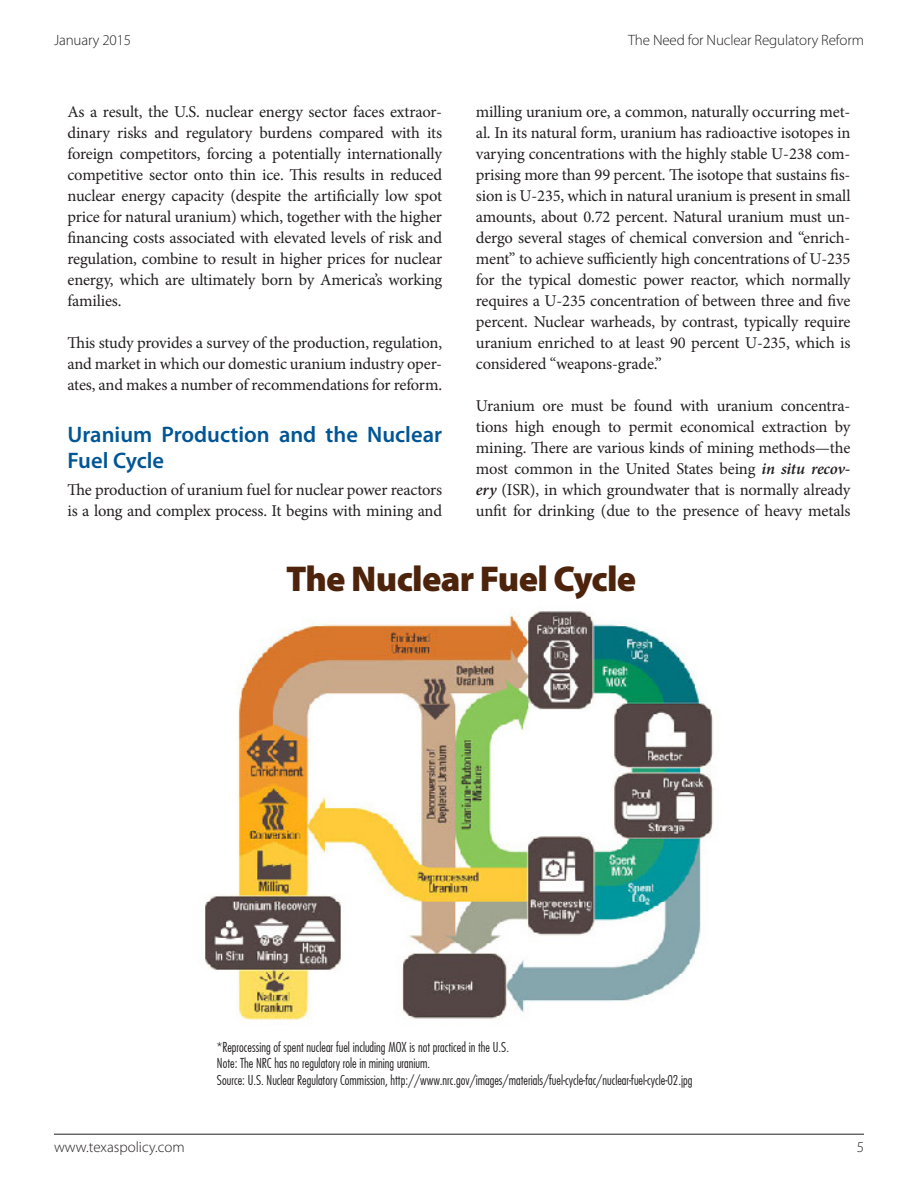
<style>
.page{position:relative;width:918px;height:1188px;background:#fff}
.page>*{position:absolute;margin:0;border:0;box-sizing:border-box;transform-origin:0 0}
.bullets{font:900 36px "Myriad Pro";letter-spacing:-.02em;color:#4d230b}
.body_copy{font:600 22.5px/25.5px "Myriad Pro";color:#005595}
.first_paragraph{font:16.5px/21px "Minion Pro";letter-spacing:-.01em;color:#231f20;text-align:justify}
.t1{font:300 15px "Myriad Pro";letter-spacing:-.01em;color:#231f20}
.bullets-2{font:300 13.2px "Futura";color:#231f20}
.s1{font-weight:600;font-style:italic}
</style>
<div class="page">
<hr style="left:54px;top:1134px;width:810px;height:1px;background:#231f20">
<img style="left:205px;top:609px;width:509px;height:412px">
<p class="t1" style="left:54px;top:31px;width:79px">January 2015</p>
<p class="t1" style="left:628px;top:31px;width:237px">The Need for Nuclear Regulatory Reform</p>
<p class="first_paragraph" style="left:68px;top:101px;width:376px">As a result, the U.S. nuclear energy sector faces extraor&shy;dinary risks and regulatory burdens compared with its foreign competitors, forcing a potentially internationally competitive sector onto thin ice. This results in reduced nuclear energy capacity (despite the artificially low spot price for natural uranium) which, together with the higher financing costs associated with elevated levels of risk and regulation, combine to result in higher prices for nuclear energy, which are ultimately born by America’s working families.</p>
<p class="first_paragraph" style="left:68px;top:332px;width:376px">This study provides a survey of the production, regulation, and market in which our domestic uranium industry oper&shy;ates, and makes a number of recommendations for reform.</p>
<p class="body_copy" style="left:68px;top:422px;width:376px">Uranium Production and the Nuclear<br>Fuel Cycle</p>
<p class="first_paragraph" style="left:68px;top:479px;width:376px">The production of uranium fuel for nuclear power reactors is a long and complex process. It begins with mining and</p>
<p class="first_paragraph" style="left:476px;top:101px;width:376px">milling uranium ore, a common, naturally occurring met&shy;al. In its natural form, uranium has radioactive isotopes in varying concentrations with the highly stable U-238 com&shy;prising more than 99 percent. The isotope that sustains fis&shy;sion is U-235, which in natural uranium is present in small amounts, about 0.72 percent. Natural uranium must un&shy;dergo several stages of chemical conversion and “enrich&shy;ment” to achieve sufficiently high concentrations of U-235 for the typical domestic power reactor, which normally requires a U-235 concentration of between three and five percent. Nuclear warheads, by contrast, typically require uranium enriched to at least 90 percent U-235, which is considered “weapons-grade.”</p>
<p class="first_paragraph" style="left:476px;top:395px;width:376px">Uranium ore must be found with uranium concentra&shy;tions high enough to permit economical extraction by mining. There are various kinds of mining methods—the most common in the United States being <span class="s1">in situ recov&shy;ery</span> (ISR), in which groundwater that is normally already unfit for drinking (due to the presence of heavy metals</p>
<p class="bullets" style="left:286px;top:555px;width:352px">The Nuclear Fuel Cycle</p>
<p class="bullets-2" style="left:217px;top:1038px;width:294px">*Reprocessing of spent nuclear fuel including MOX is not practiced in the U.S.</p>
<p class="bullets-2" style="left:217px;top:1055px;width:215px">Note: The NRC has no regulatory role in mining uranium.</p>
<p class="bullets-2" style="left:217px;top:1071px;width:477px">Source: U.S. Nuclear Regulatory Commission, http://www.nrc.gov/images/materials/fuel-cycle-fac/nuclear-fuel-cycle-02.jpg</p>
<p class="t1" style="left:54px;top:1138px;width:132px">www.texaspolicy.com</p>
<p class="t1" style="left:857px;top:1138px;width:9px">5</p>
</div>
